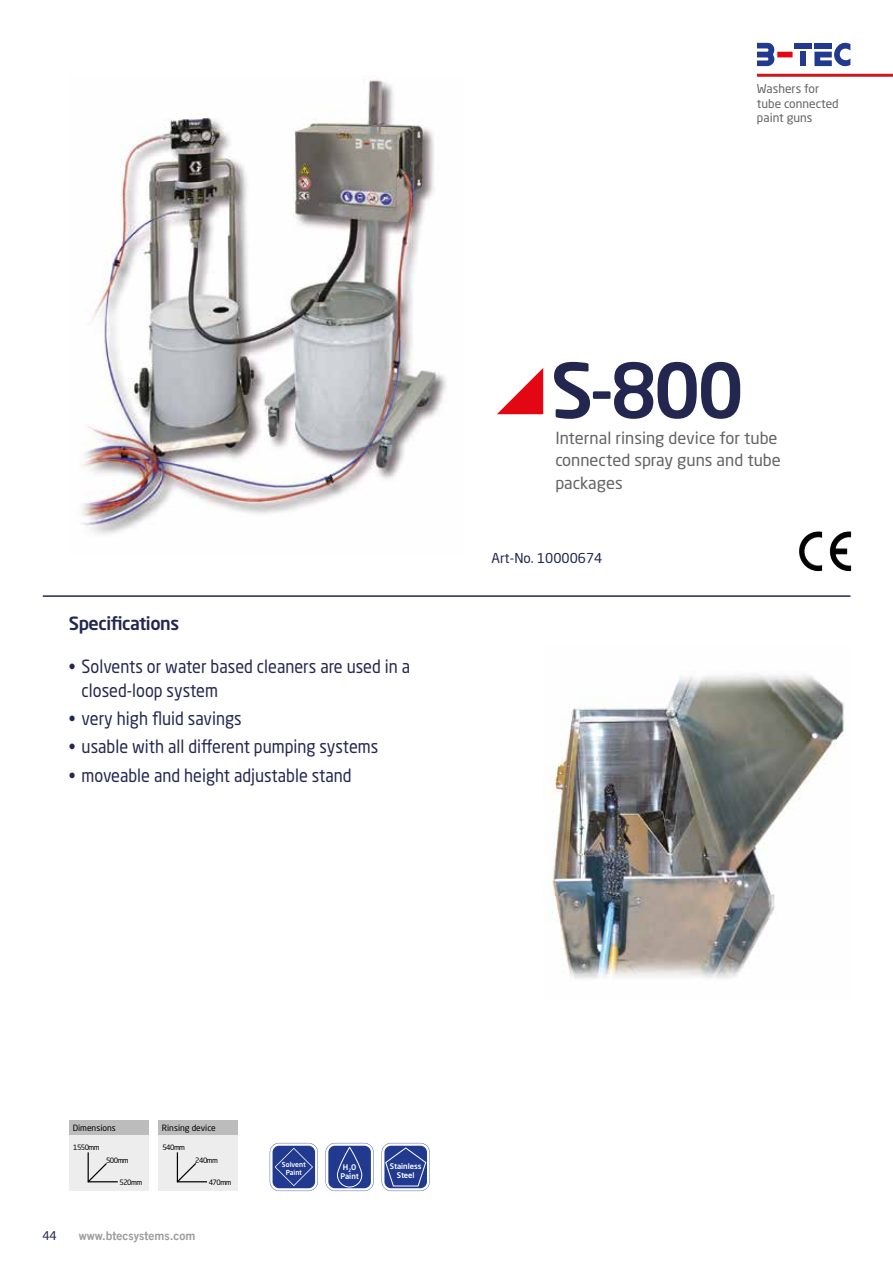
<style>
.page{position:relative;width:893px;height:1263px;background:#fff}
.page>*{position:absolute;margin:0;border:0;box-sizing:border-box;transform-origin:0 0}
.t1{font:500 75px "Neo Sans Std";color:#232750}
.t2{font:18px/24px "Neo Sans Std";color:#232750;scale:.9 1}
.t3{font:500 18px "Neo Sans Std";letter-spacing:-.025em;color:#232750}
.t4{font:16.5px/22.5px "Neo Sans Std";color:#646363}
.t5{font:13.5px "Neo Sans Std";color:#232750}
.t6{font:12px/14.4px "Neo Sans Std";color:#646363}
.t7{font:12px "Trade Gothic LT Bold Two";color:#9d9d9c}
.t8{font:12px "Neo Sans Std";color:#232750}
.t9{font:8.55px "Neo Sans Std";color:#000}
.t10{font:500 7.65px/9.1px "Neo Sans Std";color:#fff;text-align:center}
.t11{font:7.35px "Neo Sans Std";letter-spacing:-.075em;color:#000}
.t12{font:500 6.75px/8.1px "Neo Sans Std";color:#fff;text-align:center}
</style>
<div class="page">
<div style="left:158px;top:1120px;width:80px;height:15px;background:#bcbcbc"></div>
<div style="left:158px;top:1135px;width:80px;height:55px;background:#ededed"></div>
<svg style="left:176px;top:1152px;width:31px;height:31px"></svg>
<svg style="left:270px;top:1143px;width:48px;height:48px;background:#5669aa"></svg>
<svg style="left:326px;top:1143px;width:48px;height:48px;background:#596bab"></svg>
<div style="left:337px;top:1147px;width:25px;height:40px;border:1px solid #fff;border-radius:12px"></div>
<svg style="left:382px;top:1143px;width:48px;height:48px;background:#5b6dac"></svg>
<div style="left:69px;top:1120px;width:80px;height:15px;background:#bcbcbc"></div>
<div style="left:69px;top:1135px;width:80px;height:55px;background:#ededed"></div>
<svg style="left:87px;top:1152px;width:31px;height:31px"></svg>
<img style="left:82px;top:79px;width:364px;height:455px">
<img style="left:543px;top:674px;width:301px;height:305px">
<svg style="left:497px;top:368px;width:46px;height:46px"></svg>
<hr style="left:43px;top:595px;width:807px;height:2px;background:#232750">
<img style="left:830px;top:531px;width:17px;height:23px">
<svg style="left:757px;top:43px;width:18px;height:23px"></svg>
<div style="left:777px;top:52px;width:16px;height:5px;background:#e30613"></div>
<div style="left:795px;top:43px;width:17px;height:5px;background:#213a8f"></div>
<div style="left:800px;top:52px;width:6px;height:14px;background:#213a8f"></div>
<svg style="left:814px;top:42px;width:36px;height:25px"></svg>
<hr style="left:757px;top:74px;width:136px;height:3px;background:#cd171a">
<p class="t6" style="left:757px;top:82px;width:83px">Washers for tube connected paint guns</p>
<p class="t3" style="left:69px;top:612px;width:112px">Specifications</p>
<p class="t2" style="left:82px;top:654px;width:367px;text-indent:-13px">• Solvents or water based cleaners are used in a closed-loop system</p>
<p class="t2" style="left:69px;top:706px;width:193px">• very high fluid savings</p>
<p class="t2" style="left:69px;top:734px;width:345px">• usable with all different pumping systems</p>
<p class="t2" style="left:69px;top:763px;width:316px">• moveable and height adjustable stand</p>
<h1 class="t1" style="left:551px;top:343px;width:195px">S-800</h1>
<p class="t4" style="left:555px;top:426px;width:227px">Internal rinsing device for tube connected spray guns and tube packages</p>
<p class="t5" style="left:491px;top:550px;width:112px">Art-No. 10000674</p>
<p class="t9" style="left:73px;top:1122px;width:45px">Dimensions</p>
<p class="t9" style="left:162px;top:1122px;width:55px">Rinsing device</p>
<p class="t11" style="left:73px;top:1143px;width:28px">1550mm</p>
<p class="t11" style="left:162px;top:1143px;width:24px">540mm</p>
<p class="t11" style="left:106px;top:1156px;width:24px">500mm</p>
<p class="t11" style="left:195px;top:1156px;width:24px">240mm</p>
<p class="t11" style="left:120px;top:1177px;width:24px">520mm</p>
<p class="t11" style="left:209px;top:1177px;width:24px">470mm</p>
<p class="t8" style="left:43px;top:1228px;width:16px">44</p>
<p class="t7" style="left:79px;top:1228px;width:118px">www.btecsystems.com</p>
<p class="t12" style="left:282px;top:1160px;width:25px">Solvent<br>Paint</p>
<p class="t10" style="left:340px;top:1162px;width:20px">H<sub>2</sub>O<br>Paint</p>
<p class="t10" style="left:390px;top:1161px;width:33px">Stainless<br>Steel</p>
</div>
